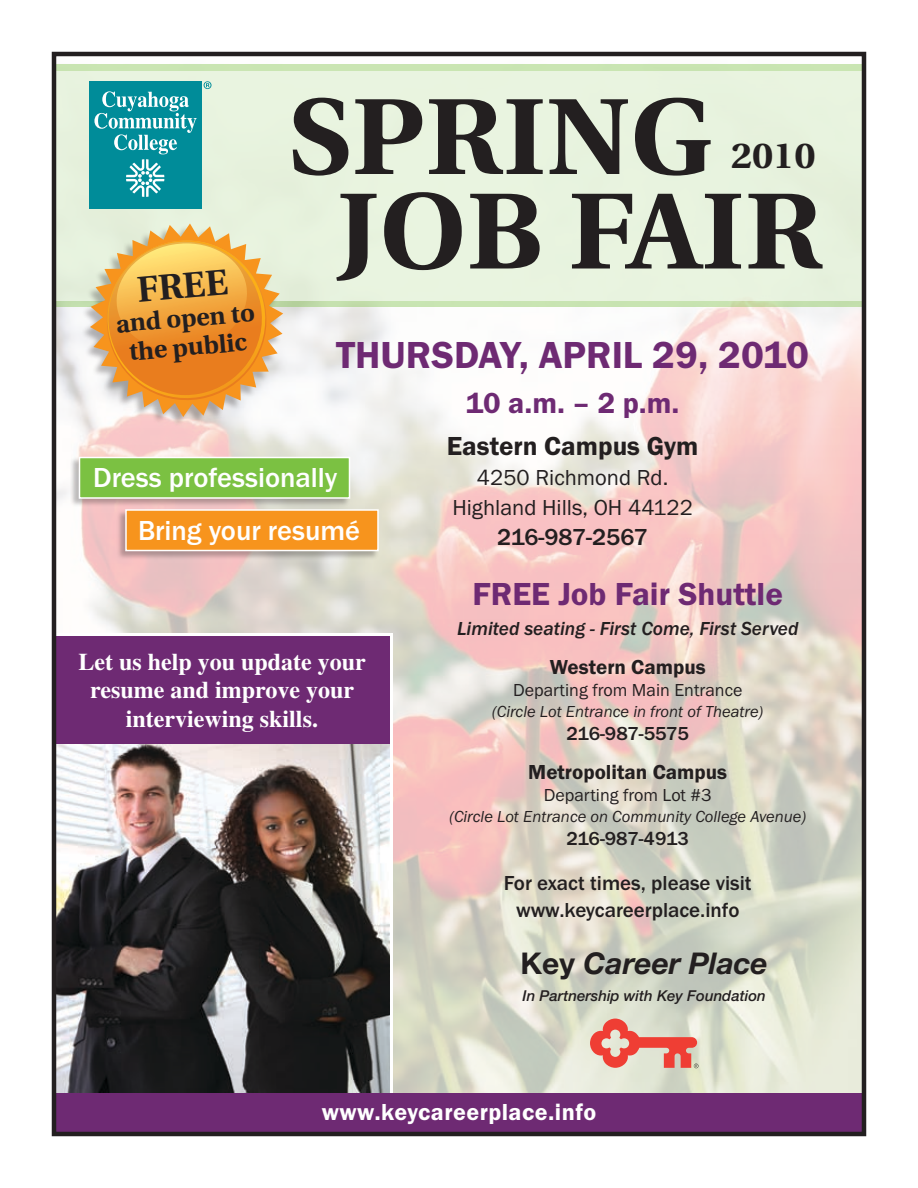
<style>
.page{position:relative;width:918px;height:1188px;background:#fff}
.page>*{position:absolute;margin:0;border:0;box-sizing:border-box;transform-origin:0 0}
.t1{font:700 108px/94.5px "Utopia";color:#231f20;text-align:center;scale:1.05 1}
.t2{font:600 39px "Franklin Gothic Itc T";color:#6e2a73}
.t3{font:700 36px "Utopia";color:#231f20}
.t4{font:700 36px "Utopia";color:#231f20;scale:1.05 1}
.t5{font:600 33px "Franklin Gothic Itc T";color:#6e2a73}
.t6{font:italic 700 30px "Helvetica Neue";color:#231f20}
.t7{font:600 30px "Franklin Gothic Itc T";color:#6e2a73}
.t8{font:500 28.5px/52.5px "Franklin Gothic Itc T";color:#fff}
.t9{font:600 27px "Franklin Gothic Itc T";color:#231f20}
.t10{font:700 25.2px/28.8px "Utopia";color:#231f20;text-align:center}
.t11{font:700 24px/28.5px "Times";color:#fff;text-align:center}
.t12{font:600 24px "Franklin Gothic Itc T";letter-spacing:.02em;color:#fff}
.t13{font:500 24px "Franklin Gothic Itc T";letter-spacing:-.015em;color:#231f20}
.t14{font:22.5px/30px "Franklin Gothic Itc T";color:#231f20;text-align:center}
.t15{font:500 21px/27px "Franklin Gothic Itc T";color:#231f20;text-align:center}
.t16{font:600 21px "Franklin Gothic Itc T";color:#231f20}
.t17{font:italic 500 19.5px "Franklin Gothic Itc T";color:#231f20}
.t18{font:500 19.5px "Franklin Gothic Itc T";letter-spacing:-.015em;color:#231f20}
.t19{font:18px "Franklin Gothic Itc T";color:#231f20}
.t20{font:italic 16.5px "Franklin Gothic Itc T";color:#231f20}
.t21{font:italic 500 15px "Helvetica Neue";color:#231f20}
.s1{font-style:normal}
</style>
<div class="page">
<img style="left:57px;top:308px;width:804px;height:786px">
<div style="left:54px;top:64px;width:810px;height:244px;background:#c9e5b2"></div>
<div style="left:54px;top:71px;width:810px;height:230px;background:#e8f3df"></div>
<div style="left:116px;top:509px;width:269px;height:57px;background:#231f20;opacity:.3"></div>
<div style="left:125px;top:509px;width:254px;height:42px;background:#f7941d;border:2px solid #fff"></div>
<div style="left:70px;top:456px;width:286px;height:58px;background:#231f20;opacity:.3"></div>
<div style="left:79px;top:457px;width:271px;height:42px;background:#7bc142;border:2px solid #fff"></div>
<div style="left:89px;top:81px;width:113px;height:127px;background:#008c99"></div>
<svg style="left:94px;top:91px;width:103px;height:106px"></svg>
<svg style="left:204px;top:81px;width:8px;height:8px"></svg>
<div style="left:80px;top:224px;width:237px;height:239px;background:#231f20;opacity:.3"></div>
<svg style="left:90px;top:224px;width:193px;height:193px"></svg>
<svg style="left:590px;top:1019px;width:108px;height:49px;background:#e59d8f"></svg>
<img style="left:57px;top:744px;width:332px;height:348px">
<div style="left:54px;top:636px;width:338px;height:108px;background:#6e2a73"></div>
<div style="left:51px;top:633px;width:342px;height:493px;border:3px solid #fff"></div>
<div style="left:54px;top:1094px;width:810px;height:40px;background:#6e2a73"></div>
<div style="left:52px;top:52px;width:814px;height:1084px;border:4px solid #231f20"></div>
<h1 class="t1" style="left:288px;top:91px;width:451px">SPRING<br>JOB fair</h1>
<h3 class="t4" style="left:731px;top:135px;width:82px">2010</h3>
<h3 class="t3" style="left:135px;top:269px;width:93px;rotate:-5deg">FREE</h3>
<h3 class="t10" style="left:115px;top:310px;width:141px;rotate:-5deg">and open to the public</h3>
<h2 class="t2" style="left:336px;top:332px;width:475px">Thursday, April 29, 2010</h2>
<h3 class="t7" style="left:466px;top:385px;width:215px">10 a.m. – 2 p.m.</h3>
<h3 class="t9" style="left:447px;top:430px;width:253px">Eastern Campus Gym</h3>
<h3 class="t14" style="left:452px;top:462px;width:242px">4250 Richmond Rd.<br>Highland Hills, OH 44122</h3>
<h3 class="t13" style="left:497px;top:523px;width:152px">216-987-2567</h3>
<h3 class="t8" style="left:138px;top:451px;width:224px;text-indent:-45px">Dress professionally<br>Bring your resumé</h3>
<h3 class="t11" style="left:79px;top:647px;width:289px">Let us help you update your resume and improve your interviewing skills.</h3>
<h3 class="t5" style="left:473px;top:575px;width:312px">FREE Job Fair Shuttle</h3>
<p class="t17" style="left:457px;top:617px;width:343px">Limited seating - First Come, First Served</p>
<p class="t16" style="left:550px;top:655px;width:157px">Western Campus</p>
<p class="t19" style="left:513px;top:680px;width:231px">Departing from Main Entrance</p>
<p class="t20" style="left:492px;top:702px;width:273px">(Circle Lot Entrance in front of Theatre)</p>
<p class="t18" style="left:567px;top:722px;width:124px">216-987-5575</p>
<p class="t16" style="left:528px;top:760px;width:200px">Metropolitan Campus</p>
<p class="t19" style="left:544px;top:785px;width:169px">Departing from Lot #3</p>
<p class="t20" style="left:449px;top:807px;width:358px">(Circle Lot Entrance on Community College Avenue)</p>
<p class="t18" style="left:566px;top:827px;width:124px">216-987-4913</p>
<p class="t15" style="left:504px;top:869px;width:250px">For exact times, please visit www.keycareerplace.info</p>
<h3 class="t6" style="left:521px;top:945px;width:249px"><span class="s1">Key</span> Career Place</h3>
<p class="t21" style="left:523px;top:987px;width:245px">In Partnership with Key Foundation</p>
<h3 class="t12" style="left:322px;top:1098px;width:276px">www.keycareerplace.info</h3>
</div>
